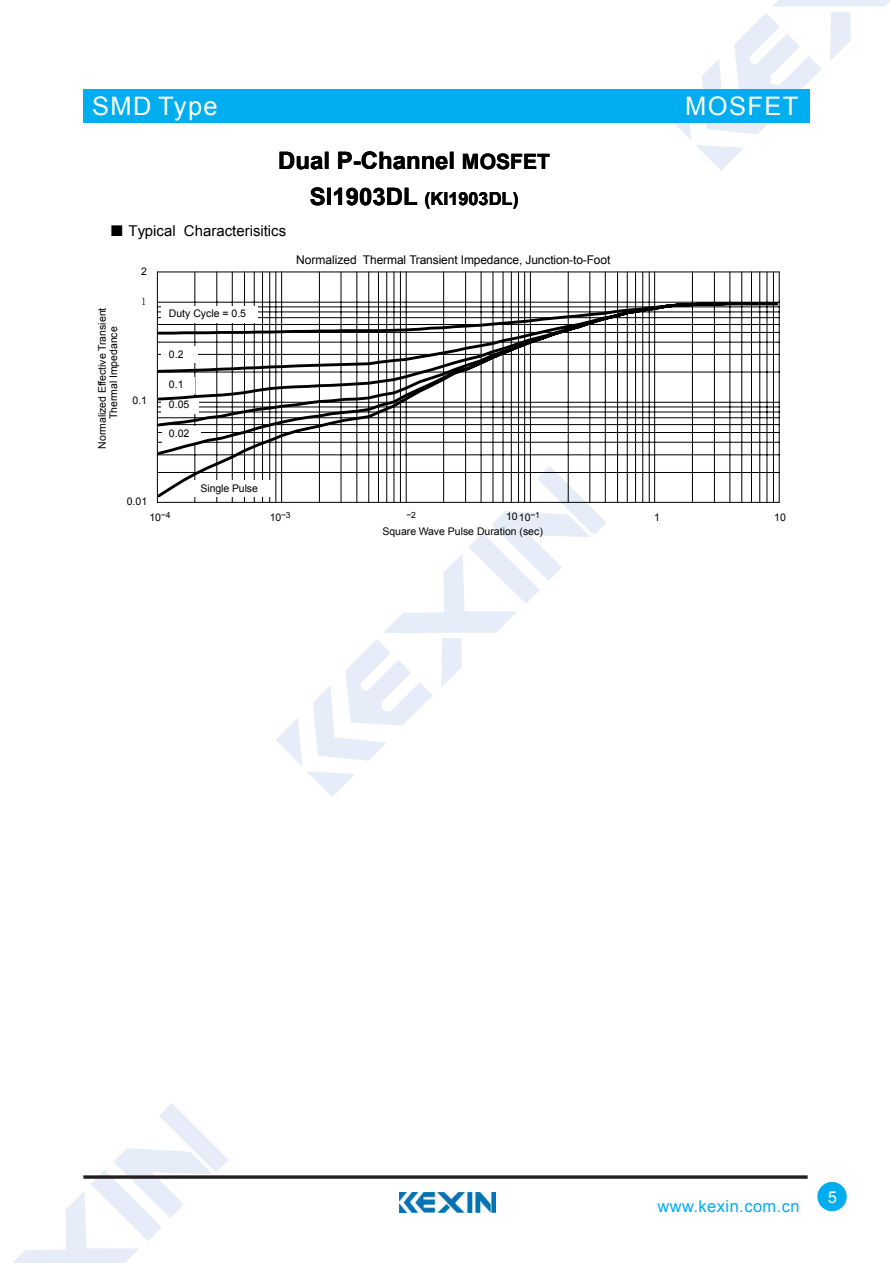
<style>
.page{position:relative;width:893px;height:1263px;background:#fff}
.page>*{position:absolute;margin:0;border:0;box-sizing:border-box;transform-origin:0 0}
.t1{font:25.5px "Arial";letter-spacing:.055em;color:#fff}
.t2{font:700 24px "Arial";color:#000}
.t3{font:700 18px "Arial";letter-spacing:.005em;color:#000}
.t4{font:16.5px "Arial";letter-spacing:.025em;color:#00adef}
.t5{font:16.5px "Arial";color:#fff}
.t6{font:15px "Arial";color:#000}
.t7{font:12px "Arial";letter-spacing:-.01em;color:#000}
.t8{font:10.5px/20.1px "Arial";color:#000}
.t9{font:10.5px "Helvetica";color:#000}
.t10{font:8.55px "Arial";color:#000}
.s1{font-size:21px}
.s2{font-size:24px}
.s3{font-family:"Sim Sun"}
</style>
<div class="page">
<svg style="left:276px;top:500px;width:330px;height:297px"></svg>
<svg style="left:674px;top:0;width:216px;height:170px"></svg>
<svg style="left:13px;top:1103px;width:215px;height:160px"></svg>
<div style="left:83px;top:89px;width:726px;height:34px;background:#00adef"></div>
<svg style="left:83px;top:1175px;width:725px;height:4px;background:#433f40"></svg>
<div style="left:817px;top:1182px;width:30px;height:29px;background:#00adef;border-radius:50%"></div>
<img style="left:400px;top:1193px;width:95px;height:20px">
<hr style="left:157px;top:402px;width:622px;height:1px;background:#000">
<hr style="left:157px;top:317px;width:622px;height:1px;background:#000">
<hr style="left:157px;top:312px;width:622px;height:1px;background:#000">
<hr style="left:157px;top:324px;width:622px;height:1px;background:#000">
<hr style="left:194px;top:272px;width:1px;height:230px;background:#000">
<hr style="left:216px;top:272px;width:1px;height:230px;background:#000">
<hr style="left:232px;top:272px;width:1px;height:230px;background:#000">
<hr style="left:244px;top:272px;width:1px;height:230px;background:#000">
<hr style="left:254px;top:272px;width:1px;height:230px;background:#000">
<hr style="left:262px;top:272px;width:1px;height:230px;background:#000">
<hr style="left:269px;top:272px;width:1px;height:230px;background:#000">
<hr style="left:275px;top:272px;width:1px;height:230px;background:#000">
<hr style="left:157px;top:472px;width:622px;height:1px;background:#000">
<hr style="left:157px;top:454px;width:622px;height:1px;background:#000">
<hr style="left:157px;top:442px;width:622px;height:1px;background:#000">
<hr style="left:157px;top:432px;width:622px;height:1px;background:#000">
<hr style="left:157px;top:424px;width:622px;height:1px;background:#000">
<hr style="left:157px;top:417px;width:622px;height:1px;background:#000">
<hr style="left:157px;top:412px;width:622px;height:1px;background:#000">
<hr style="left:157px;top:407px;width:622px;height:1px;background:#000">
<hr style="left:157px;top:372px;width:622px;height:1px;background:#000">
<hr style="left:157px;top:354px;width:622px;height:1px;background:#000">
<hr style="left:157px;top:342px;width:622px;height:1px;background:#000">
<hr style="left:157px;top:332px;width:622px;height:1px;background:#000">
<hr style="left:157px;top:307px;width:622px;height:1px;background:#000">
<hr style="left:157px;top:302px;width:622px;height:1px;background:#000">
<hr style="left:281px;top:272px;width:1px;height:230px;background:#000">
<hr style="left:157px;top:272px;width:1px;height:230px;background:#000">
<hr style="left:319px;top:272px;width:1px;height:230px;background:#000">
<hr style="left:341px;top:272px;width:1px;height:230px;background:#000">
<hr style="left:356px;top:272px;width:1px;height:230px;background:#000">
<hr style="left:368px;top:272px;width:1px;height:230px;background:#000">
<hr style="left:378px;top:272px;width:1px;height:230px;background:#000">
<hr style="left:386px;top:272px;width:1px;height:230px;background:#000">
<hr style="left:394px;top:272px;width:1px;height:230px;background:#000">
<hr style="left:400px;top:272px;width:1px;height:230px;background:#000">
<hr style="left:406px;top:272px;width:1px;height:230px;background:#000">
<hr style="left:443px;top:272px;width:1px;height:230px;background:#000">
<hr style="left:465px;top:272px;width:1px;height:230px;background:#000">
<hr style="left:481px;top:272px;width:1px;height:230px;background:#000">
<hr style="left:493px;top:272px;width:1px;height:230px;background:#000">
<hr style="left:503px;top:272px;width:1px;height:230px;background:#000">
<hr style="left:511px;top:272px;width:1px;height:230px;background:#000">
<hr style="left:518px;top:272px;width:1px;height:230px;background:#000">
<hr style="left:524px;top:272px;width:1px;height:230px;background:#000">
<hr style="left:530px;top:272px;width:1px;height:230px;background:#000">
<hr style="left:568px;top:272px;width:1px;height:230px;background:#000">
<hr style="left:589px;top:272px;width:1px;height:230px;background:#000">
<hr style="left:605px;top:272px;width:1px;height:230px;background:#000">
<hr style="left:617px;top:272px;width:1px;height:230px;background:#000">
<hr style="left:627px;top:272px;width:1px;height:230px;background:#000">
<hr style="left:635px;top:272px;width:1px;height:230px;background:#000">
<hr style="left:642px;top:272px;width:1px;height:230px;background:#000">
<hr style="left:649px;top:272px;width:1px;height:230px;background:#000">
<hr style="left:654px;top:272px;width:1px;height:230px;background:#000">
<hr style="left:692px;top:272px;width:1px;height:230px;background:#000">
<hr style="left:714px;top:272px;width:1px;height:230px;background:#000">
<hr style="left:729px;top:272px;width:1px;height:230px;background:#000">
<hr style="left:741px;top:272px;width:1px;height:230px;background:#000">
<hr style="left:751px;top:272px;width:1px;height:230px;background:#000">
<hr style="left:759px;top:272px;width:1px;height:230px;background:#000">
<hr style="left:766px;top:272px;width:1px;height:230px;background:#000">
<hr style="left:773px;top:272px;width:1px;height:230px;background:#000">
<hr style="left:779px;top:272px;width:1px;height:230px;background:#000">
<hr style="left:157px;top:272px;width:622px;height:1px;background:#000">
<hr style="left:157px;top:502px;width:622px;height:1px;background:#000">
<svg style="left:159px;top:301px;width:618px;height:199px"></svg>
<h1 class="t1" style="left:92px;top:89px;width:127px">SMD Type</h1>
<h2 class="t2" style="left:278px;top:145px;width:273px">Dual P-Channel <span class="s1">MOSFET</span></h2>
<h3 class="t3" style="left:310px;top:187px;width:210px"><span class="s2">SI1903DL</span> (KI1903DL)</h3>
<h3 class="t6" style="left:109px;top:221px;width:178px"><span class="s3">■</span> Typical Characterisitics</h3>
<p class="t8" style="left:96px;top:419px;width:113px;line-height:11.6px;text-indent:-30px;rotate:-90deg">Normalized Effective Transient<br>Thermal Impedance</p>
<p class="t8" style="left:141px;top:261px;width:7px">2</p>
<p class="t9" style="left:141px;top:296px;width:7px">1</p>
<p class="t8" style="left:133px;top:391px;width:16px">0.1</p>
<p class="t8" style="left:127px;top:492px;width:22px">0.01</p>
<p class="t8" style="left:169px;top:304px;width:79px">Duty Cycle = 0.5</p>
<p class="t8" style="left:169px;top:344px;width:16px">0.2</p>
<p class="t8" style="left:169px;top:374px;width:22px">0.1<br>0.05</p>
<p class="t8" style="left:169px;top:423px;width:22px">0.02</p>
<p class="t8" style="left:201px;top:478px;width:59px">Single Pulse</p>
<p class="t7" style="left:296px;top:252px;width:316px">Normalized Thermal Transient Impedance, Junction-to-Foot</p>
<h1 class="t1" style="left:685px;top:89px;width:115px">MOSFET</h1>
<p class="t8" style="left:149px;top:507px;width:22px">10<sup>−4</sup></p>
<p class="t8" style="left:270px;top:507px;width:22px">10<sup>−3</sup></p>
<p class="t10" style="left:406px;top:509px;width:11px">−2</p>
<p class="t8" style="left:506px;top:507px;width:35px">1010<sup>−1</sup></p>
<p class="t8" style="left:654px;top:507px;width:7px">1</p>
<p class="t8" style="left:774px;top:507px;width:13px">10</p>
<p class="t8" style="left:382px;top:521px;width:162px">Square Wave Pulse Duration (sec)</p>
<h3 class="t4" style="left:657px;top:1196px;width:144px">www.kexin.com.cn</h3>
<h3 class="t5" style="left:828px;top:1186px;width:11px">5</h3>
</div>
